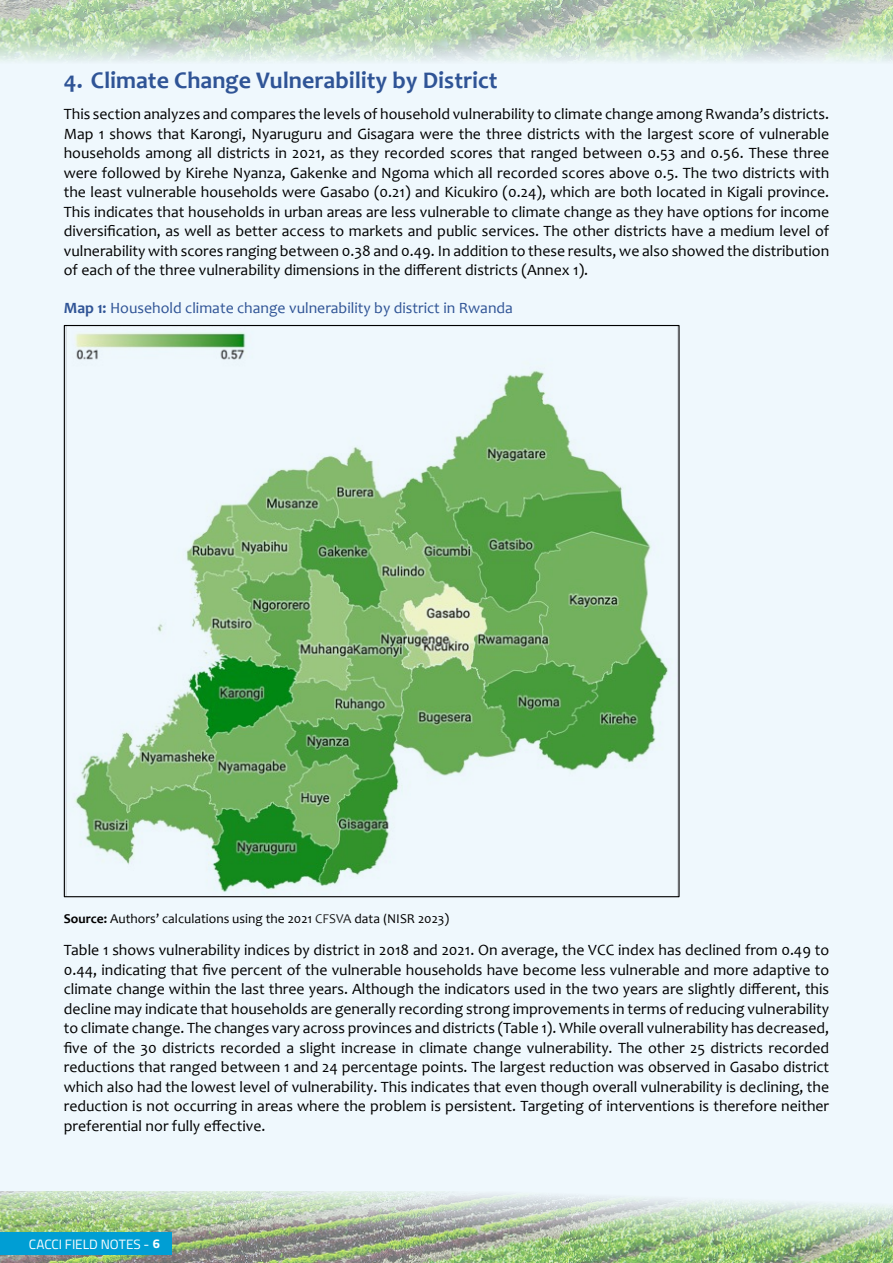
<style>
.page{position:relative;width:893px;height:1263px;background:#eff8fd}
.page>*{position:absolute;margin:0;border:0;box-sizing:border-box;transform-origin:0 0}
.t1{font:700 24px "Candara";color:#2f5496}
.t2{font:15.75px/19.5px "Candara";color:#000;text-align:justify}
.t3{font:15.75px "Candara";color:#2f5496}
.t4{font:13.5px "Candara";color:#000}
.t5{font:13.5px "Titillium Web";color:#fff}
.s1{font-weight:700}
.s2{color:#212121}
.s3{font-family:"Calibri"}
.s4{font-weight:700;font-size:12.75px}
</style>
<div class="page">
<img style="left:0;top:1192px;width:893px;height:71px">
<img style="left:0;top:0;width:893px;height:61px">
<div style="left:0;top:1232px;width:171px;height:22px;background:#009ed4"></div>
<img style="left:66px;top:327px;width:612px;height:568px">
<p class="t1" style="left:64px;top:65px;width:435px">4. Climate Change Vulnerability by District</p>
<p class="t2" style="left:64px;top:104px;width:767px">This section analyzes and compares the levels of household vulnerability to climate change among Rwanda’s districts.<br>Map 1 shows that Karongi, Nyaruguru and Gisagara were the three districts with the largest score of vulnerable households among all districts in 2021, as they recorded scores that ranged between 0.53 and 0.56. These three were followed by Kirehe Nyanza, Gakenke and Ngoma which all recorded scores above 0.5. The two districts with the least vulnerable households were Gasabo (0.21) and Kicukiro (0.24), which are both located in Kigali province.<br>This indicates that households in urban areas are less vulnerable to climate change as they have options for income diversification, as well as better access to markets and public services. The other districts have a medium level of vulnerability with scores ranging between 0.38 and 0.49. In addition to these results, we also showed the distribution of each of the three vulnerability dimensions in the different districts (Annex 1).</p>
<p class="t3" style="left:64px;top:298px;width:451px"><span class="s1">Map 1:</span> Household climate change vulnerability by district in Rwanda</p>
<p class="t4" style="left:64px;top:910px;width:387px"><span class="s1">Source:</span> Authors’ calculations using the 2021 <span class="s2">CFSVA</span> data <span class="s3">(</span>NISR 2023)</p>
<p class="t2" style="left:64px;top:940px;width:767px">Table 1 shows vulnerability indices by district in 2018 and 2021. On average, the VCC index has declined from 0.49 to 0.44, indicating that five percent of the vulnerable households have become less vulnerable and more adaptive to climate change within the last three years. Although the indicators used in the two years are slightly different, this decline may indicate that households are generally recording strong improvements in terms of reducing vulnerability to climate change. The changes vary across provinces and districts (Table 1). While overall vulnerability has decreased, five of the 30 districts recorded a slight increase in climate change vulnerability. The other 25 districts recorded reductions that ranged between 1 and 24 percentage points. The largest reduction was observed in Gasabo district which also had the lowest level of vulnerability. This indicates that even though overall vulnerability is declining, the reduction is not occurring in areas where the problem is persistent. Targeting of interventions is therefore neither preferential nor fully effective.</p>
<p class="t5" style="left:29px;top:1234px;width:133px">CACCI FIELD NOTES - <span class="s4">6</span></p>
</div>
